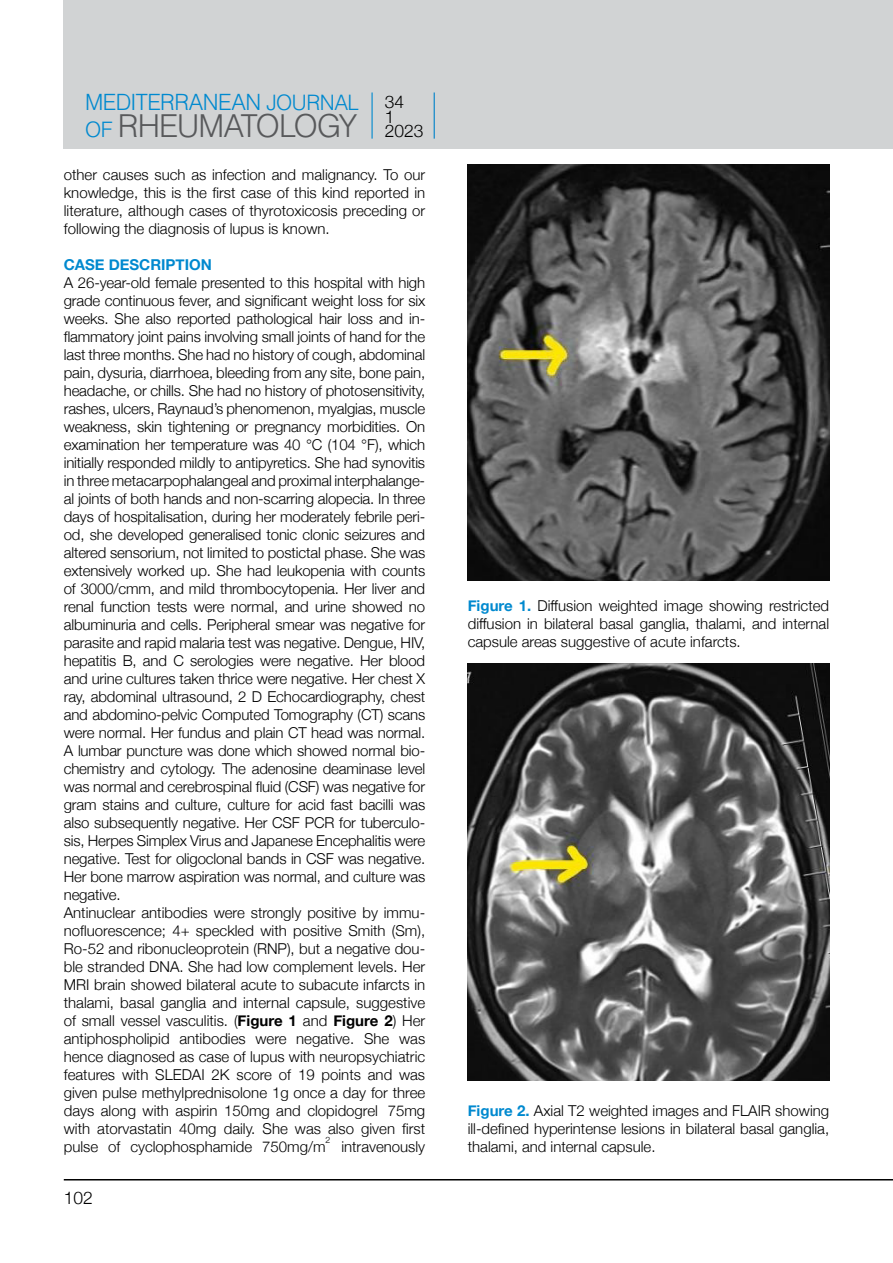
<style>
.page{position:relative;width:893px;height:1263px;background:#fff}
.page>*{position:absolute;margin:0;border:0;box-sizing:border-box;transform-origin:0 0}
.t1{font:31.2px "UB Helvetica Light";letter-spacing:-.025em;color:#58595b}
.t2{font:22.2px "UB Helvetica Light";letter-spacing:-.02em;color:#0089cf}
.t3{font:300 17.4px/15px "Helvetica Neue";color:#000}
.t4{font:300 15px/18px "Helvetica Neue";letter-spacing:-.01em;color:#000;text-align:justify}
.t5{font:700 15px "Helvetica Neue";color:#0089cf}
.t6{font:300 8.7px "Helvetica Neue";color:#000}
.s1{font-size:21px}
.s2{font-size:21px;color:#0089cf}
.s3{font-weight:700}
.s4{font-weight:700;color:#0089cf}
</style>
<div class="page">
<hr style="left:64px;top:1179px;width:829px;height:1px;background:#000">
<div style="left:64px;top:0;width:829px;height:149px;background:#d1d3d4"></div>
<hr style="left:371px;top:92px;width:2px;height:47px;background:#0089cf">
<hr style="left:434px;top:92px;width:1px;height:47px;background:#0081c9">
<img style="left:468px;top:165px;width:361px;height:415px">
<img style="left:468px;top:664px;width:361px;height:417px">
<h2 class="t2" style="left:85px;top:89px;width:275px">MEDITERRANEAN <span class="s1">JOURNAL</span></h2>
<h1 class="t1" style="left:85px;top:107px;width:273px"><span class="s2">OF</span> RHEUMATOLOGY</h1>
<p class="t3" style="left:385px;top:93px;width:40px">34<br>1<br>2023</p>
<p class="t4" style="left:64px;top:165px;width:363px">other causes such as infection and malignancy. To our knowledge, this is the first case of this kind reported in literature, although cases of thyrotoxicosis preceding or following the diagnosis of lupus is known.</p>
<p class="t5" style="left:64px;top:253px;width:150px">CASE DESCRIPTION</p>
<p class="t4" style="left:64px;top:273px;width:363px;text-align:left">A 26-year-old female presented to this hospital with high grade continuous fever, and significant weight loss for six weeks. She also reported pathological hair loss and in&shy;flammatory joint pains involving small joints of hand for the last three months. She had no history of cough, abdominal pain, dysuria, diarrhoea, bleeding from any site, bone pain, headache, or chills. She had no history of photosensitivity, rashes, ulcers, Raynaud’s phenomenon, myalgias, muscle weakness, skin tightening or pregnancy morbidities. On examination her temperature was 40 °C (104 °F), which initially responded mildly to antipyretics. She had synovitis in three metacarpophalangeal and proximal interphalange&shy;al joints of both hands and non-scarring alopecia. In three days of hospitalisation, during her moderately febrile peri&shy;od, she developed generalised tonic clonic seizures and altered sensorium, not limited to postictal phase. She was extensively worked up. She had leukopenia with counts of 3000/cmm, and mild thrombocytopenia. Her liver and renal function tests were normal, and urine showed no albuminuria and cells. Peripheral smear was negative for parasite and rapid malaria test was negative. Dengue, HIV, hepatitis B, and C serologies were negative. Her blood and urine cultures taken thrice were negative. Her chest X ray, abdominal ultrasound, 2 D Echocardiography, chest and abdomino-pelvic Computed Tomography (CT) scans were normal. Her fundus and plain CT head was normal.<br>A lumbar puncture was done which showed normal bio&shy;chemistry and cytology. The adenosine deaminase level was normal and cerebrospinal fluid (CSF) was negative for gram stains and culture, culture for acid fast bacilli was also subsequently negative. Her CSF PCR for tuberculo&shy;sis, Herpes Simplex Virus and Japanese Encephalitis were negative. Test for oligoclonal bands in CSF was negative.<br>Her bone marrow aspiration was normal, and culture was negative.<br>Antinuclear antibodies were strongly positive by immu&shy;nofluorescence; 4+ speckled with positive Smith (Sm), Ro-52 and ribonucleoprotein (RNP), but a negative dou&shy;ble stranded DNA. She had low complement levels. Her MRI brain showed bilateral acute to subacute infarcts in thalami, basal ganglia and internal capsule, suggestive of small vessel vasculitis. (<span class="s3">Figure 1</span> and <span class="s3">Figure 2</span>) Her antiphospholipid antibodies were negative. She was hence diagnosed as case of lupus with neuropsychiatric features with SLEDAI 2K score of 19 points and was given pulse methylprednisolone 1g once a day for three days along with aspirin 150mg and clopidogrel 75mg with atorvastatin 40mg daily. She was also given first pulse of cyclophosphamide 750mg/m</p>
<p class="t6" style="left:326px;top:1132px;width:6px">2</p>
<p class="t4" style="left:341px;top:1137px;width:85px">intravenously</p>
<p class="t3" style="left:64px;top:1189px;width:31px">102</p>
<p class="t4" style="left:468px;top:595px;width:363px"><span class="s4">Figure 1.</span> Diffusion weighted image showing restricted diffusion in bilateral basal ganglia, thalami, and internal capsule areas suggestive of acute infarcts.</p>
<p class="t4" style="left:468px;top:1101px;width:363px"><span class="s4">Figure 2.</span> Axial T2 weighted images and FLAIR showing ill-defined hyperintense lesions in bilateral basal ganglia, thalami, and internal capsule.</p>
</div>
